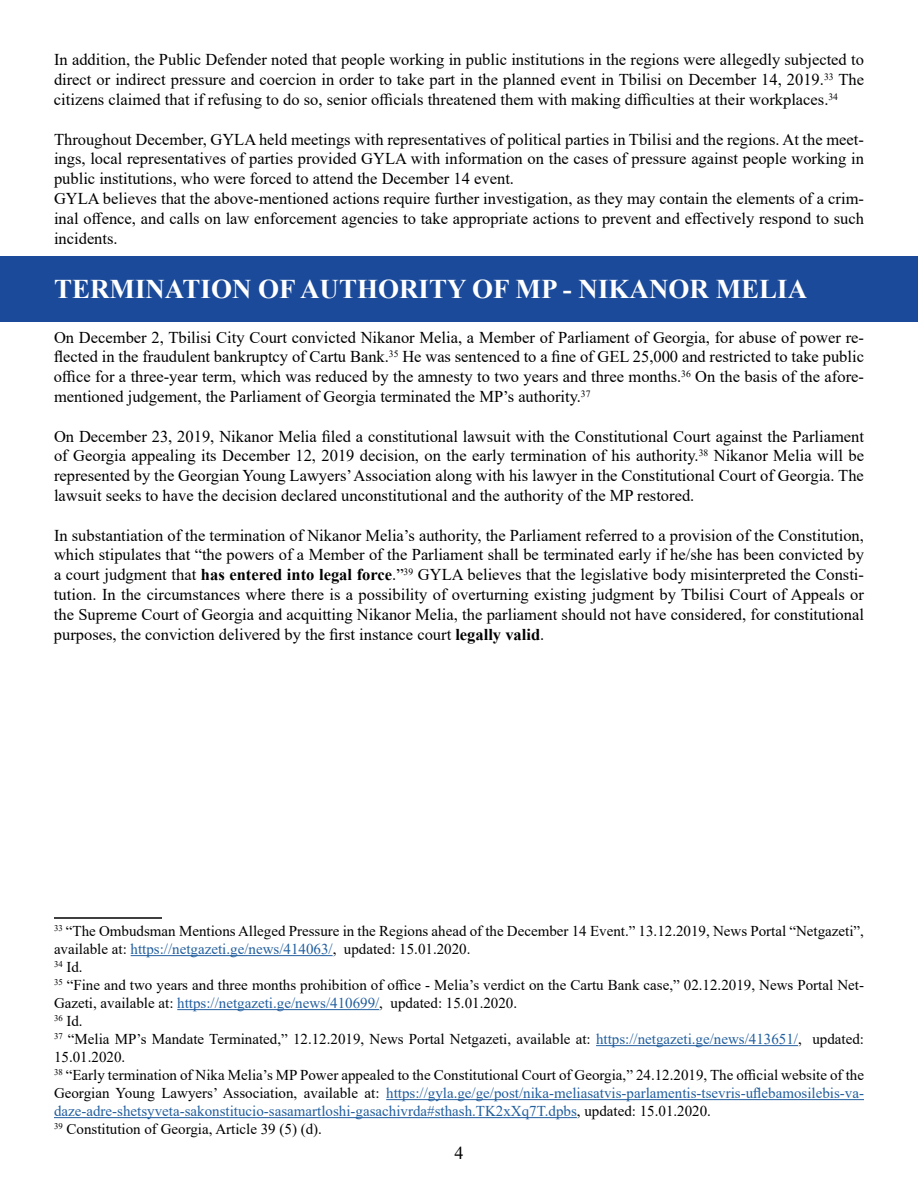
<style>
.page{position:relative;width:918px;height:1188px;background:#fff}
.page>*{position:absolute;margin:0;border:0;box-sizing:border-box;transform-origin:0 0}
.t1{font:700 27px "Times New Roman";color:#fff}
.t2{font:18px "Times New Roman";color:#000}
.t3{font:16.5px/19.8px "Times New Roman";color:#000;text-align:justify}
.t4{font:15px/18px "Times New Roman";color:#000}
.s1{font-weight:700}
.s2{color:#215e9e}
</style>
<div class="page">
<hr style="left:54px;top:917px;width:108px;height:2px;background:#000">
<hr style="left:131px;top:955px;width:202px;height:1px;background:#215e9e">
<hr style="left:177px;top:1009px;width:202px;height:1px;background:#215e9e">
<hr style="left:596px;top:1045px;width:202px;height:1px;background:#215e9e">
<hr style="left:386px;top:1099px;width:478px;height:1px;background:#215e9e">
<hr style="left:54px;top:1117px;width:523px;height:1px;background:#215e9e">
<div style="left:0;top:256px;width:918px;height:66px;background:#1b4a9a"></div>
<p class="t3" style="left:54px;top:49px;width:812px">In addition, the Public Defender noted that people working in public institutions in the regions were allegedly subjected to direct or indirect pressure and coercion in order to take part in the planned event in Tbilisi on December 14, 2019.<sup>33</sup> The citizens claimed that if refusing to do so, senior officials threatened them with making difficulties at their workplaces.<sup>34</sup></p>
<p class="t3" style="left:54px;top:129px;width:812px;text-align:left">Throughout December, GYLA held meetings with representatives of political parties in Tbilisi and the regions. At the meet&shy;ings, local representatives of parties provided GYLA with information on the cases of pressure against people working in public institutions, who were forced to attend the December 14 event.<br>GYLA believes that the above-mentioned actions require further investigation, as they may contain the elements of a crim&shy;inal offence, and calls on law enforcement agencies to take appropriate actions to prevent and effectively respond to such incidents.</p>
<h1 class="t1" style="left:54px;top:270px;width:755px">TERMINATION OF AUTHORITY OF MP - NIKANOR MELIA</h1>
<p class="t3" style="left:54px;top:327px;width:812px">On December 2, Tbilisi City Court convicted Nikanor Melia, a Member of Parliament of Georgia, for abuse of power re&shy;flected in the fraudulent bankruptcy of Cartu Bank.<sup>35</sup> He was sentenced to a fine of GEL 25,000 and restricted to take public office for a three-year term, which was reduced by the amnesty to two years and three months.<sup>36</sup> On the basis of the afore&shy;mentioned judgement, the Parliament of Georgia terminated the MP’s authority.<sup>37</sup></p>
<p class="t3" style="left:54px;top:426px;width:812px">On December 23, 2019, Nikanor Melia filed a constitutional lawsuit with the Constitutional Court against the Parliament of Georgia appealing its December 12, 2019 decision, on the early termination of his authority.<sup>38</sup> Nikanor Melia will be represented by the Georgian Young Lawyers’ Association along with his lawyer in the Constitutional Court of Georgia. The lawsuit seeks to have the decision declared unconstitutional and the authority of the MP restored.</p>
<p class="t3" style="left:54px;top:525px;width:812px">In substantiation of the termination of Nikanor Melia’s authority, the Parliament referred to a provision of the Constitution, which stipulates that “the powers of a Member of the Parliament shall be terminated early if he/she has been convicted by a court judgment that <span class="s1">has entered into legal force</span>.”<sup>39</sup> GYLA believes that the legislative body misinterpreted the Consti&shy;tution. In the circumstances where there is a possibility of overturning existing judgment by Tbilisi Court of Appeals or the Supreme Court of Georgia and acquitting Nikanor Melia, the parliament should not have considered, for constitutional purposes, the conviction delivered by the first instance court <span class="s1">legally valid</span>.</p>
<p class="t4" style="left:54px;top:922px;width:812px"><sup>33</sup> “The Ombudsman Mentions Alleged Pressure in the Regions ahead of the December 14 Event.” 13.12.2019, News Portal “Netgazeti”, available at: <span class="s2">https://netgazeti.ge/news/414063/</span>, updated: 15.01.2020.<br><sup>34</sup> Id.<br><sup>35</sup> “Fine and two years and three months prohibition of office - Melia’s verdict on the Cartu Bank case,” 02.12.2019, News Portal Net-Gazeti, available at: <span class="s2">https://netgazeti.ge/news/410699/</span>, updated: 15.01.2020.<br><sup>36</sup> Id.<br><sup>37</sup> “Melia MP’s Mandate Terminated,” 12.12.2019, News Portal Netgazeti, available at: <span class="s2">https://netgazeti.ge/news/413651/</span>, updated:<br>15.01.2020.<br><sup>38</sup> “Early termination of Nika Melia’s MP Power appealed to the Constitutional Court of Georgia,” 24.12.2019, The official website of the Georgian Young Lawyers’ Association, available at: <span class="s2">https://gyla.ge/ge/post/nika-meliasatvis-parlamentis-tsevris-uflebamosilebis-va&shy;daze-adre-shetsyveta-sakonstitucio-sasamartloshi-gasachivrda#sthash.TK2xXq7T.dpbs</span>, updated: 15.01.2020.<br><sup>39</sup> Constitution of Georgia, Article 39 (5) (d).</p>
<p class="t2" style="left:454px;top:1140px;width:10px">4</p>
</div>
